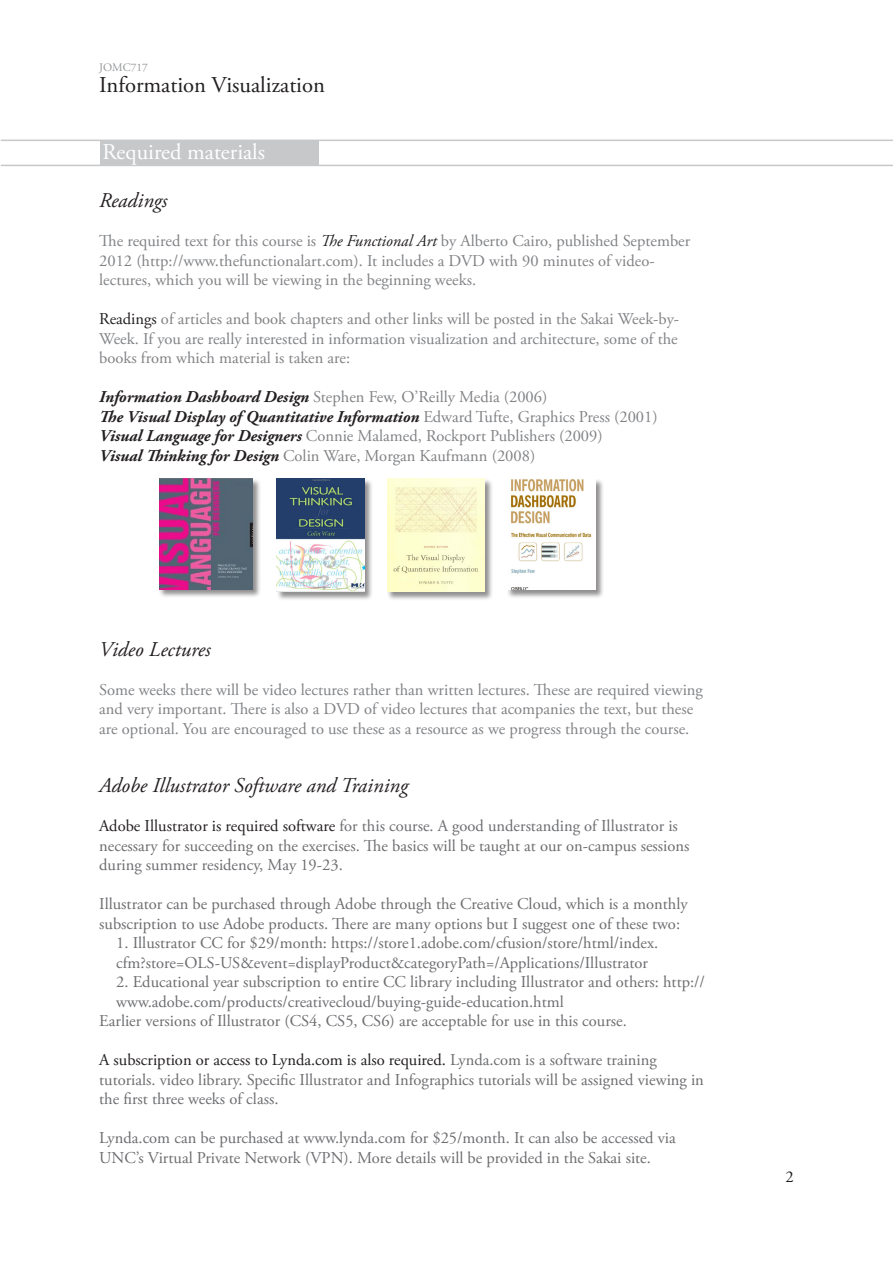
<style>
.page{position:relative;width:893px;height:1263px;background:#fff}
.page>*{position:absolute;margin:0;border:0;box-sizing:border-box;transform-origin:0 0}
.t1{font:22.65px "Adobe Garamond Pro";color:#231f20}
.t2{font:22.5px "Adobe Garamond Pro";color:#fff}
.t3{font:italic 21px "Adobe Garamond Pro";color:#231f20}
.t4{font:16.5px/19.5px "Adobe Garamond Pro";color:#6c6d70}
.t5{font:16.5px/19.5px "Adobe Garamond Pro";color:#808285}
.t6{font:italic 700 16.5px "Adobe Garamond Pro";color:#231f20}
.t7{font:16.5px "Adobe Garamond Pro";color:#231f20}
.t8{font:11.55px "Adobe Garamond Pro";color:#939598}
.s1{font-style:italic;color:#231f20}
.s2{color:#231f20}
.s3{font-weight:700;font-style:italic;color:#231f20}
.s4{font-weight:400;font-style:normal;color:#808285}
</style>
<div class="page">
<hr style="left:1px;top:165px;width:892px;height:1px;background:#c7c8ca">
<div style="left:100px;top:140px;width:219px;height:25px;background:#c7c8ca"></div>
<hr style="left:1px;top:140px;width:892px;height:1px;background:#c7c8ca">
<div style="left:159px;top:478px;width:102px;height:121px;background:#231f20;opacity:.5"></div>
<img style="left:159px;top:478px;width:93px;height:112px">
<div style="left:387px;top:478px;width:107px;height:122px;background:#231f20;opacity:.5"></div>
<img style="left:387px;top:479px;width:97px;height:113px">
<div style="left:277px;top:478px;width:96px;height:123px;background:#231f20;opacity:.5"></div>
<img style="left:277px;top:479px;width:87px;height:113px">
<div style="left:506px;top:478px;width:98px;height:121px;background:#231f20;opacity:.5"></div>
<img style="left:506px;top:479px;width:89px;height:111px">
<p class="t8" style="left:99px;top:61px;width:50px">JOMC717</p>
<h1 class="t1" style="left:99px;top:71px;width:227px">Information Visualization</h1>
<p class="t2" style="left:102px;top:138px;width:164px">Required materials</p>
<p class="t3" style="left:99px;top:188px;width:70px">Readings</p>
<p class="t5" style="left:99px;top:232px;width:593px">The required text for this course is <span class="s1">The Functional Art</span> by Alberto Cairo, published September<br>2012 (http://www.thefunctionalart.com). It includes a DVD with 90 minutes of video&shy;lectures, which you will be viewing in the beginning weeks.</p>
<p class="t5" style="left:99px;top:310px;width:581px;text-align:justify"><span class="s2">Readings</span> of articles and book chapters and other links will be posted in the Sakai Week-by-Week. If you are really interested in information visualization and architecture, some of the books from which material is taken are:</p>
<p class="t5" style="left:99px;top:388px;width:450px"><span class="s3">Information Dashboard Design</span> Stephen Few, O’Reilly Media (2006)</p>
<p class="t6" style="left:99px;top:407px;width:560px">The Visual Display of Quantitative Information <span class="s4">Edward Tufte, Graphics Press (2001)</span></p>
<p class="t5" style="left:99px;top:427px;width:505px"><span class="s3">Visual Language for Designers</span> Connie Malamed, Rockport Publishers (2009)</p>
<p class="t5" style="left:99px;top:446px;width:438px"><span class="s3">Visual Thinking for Design</span> Colin Ware, Morgan Kaufmann (2008)</p>
<p class="t3" style="left:99px;top:637px;width:113px">Video Lectures</p>
<p class="t5" style="left:99px;top:680px;width:605px">Some weeks there will be video lectures rather than written lectures. These are required viewing and very important. There is also a DVD of video lectures that acompanies the text, but these are optional. You are encouraged to use these as a resource as we progress through the course.</p>
<p class="t3" style="left:99px;top:773px;width:310px">Adobe Illustrator Software and Training</p>
<p class="t4" style="left:99px;top:817px;width:592px"><span class="s2">Adobe Illustrator is required software</span> for this course. A good understanding of Illustrator is necessary for succeeding on the exercises. The basics will be taught at our on-campus sessions during summer residency, May 19-23.</p>
<p class="t4" style="left:99px;top:895px;width:590px">Illustrator can be purchased through Adobe through the Creative Cloud, which is a monthly subscription to use Adobe products. There are many options but I suggest one of these two:</p>
<p class="t4" style="left:116px;top:934px;width:544px">1. Illustrator CC for $29/month: https://store1.adobe.com/cfusion/store/html/index. cfm?store=OLS-US&amp;event=displayProduct&amp;categoryPath=/Applications/Illustrator</p>
<p class="t4" style="left:116px;top:973px;width:590px">2. Educational year subscription to entire CC library including Illustrator and others: http:// www.adobe.com/products/creativecloud/buying-guide-education.html</p>
<p class="t4" style="left:99px;top:1012px;width:529px">Earlier versions of Illustrator (CS4, CS5, CS6) are acceptable for use in this course.</p>
<p class="t4" style="left:99px;top:1051px;width:606px"><span class="s2">A subscription or access to Lynda.com is also required.</span> Lynda.com is a software training tutorials. video library. Specific Illustrator and Infographics tutorials will be assigned viewing in the first three weeks of class.</p>
<p class="t4" style="left:99px;top:1129px;width:578px">Lynda.com can be purchased at www.lynda.com for $25/month. It can also be accessed via<br>UNC’s Virtual Private Network (VPN). More details will be provided in the Sakai site.</p>
<p class="t7" style="left:785px;top:1167px;width:10px">2</p>
</div>
